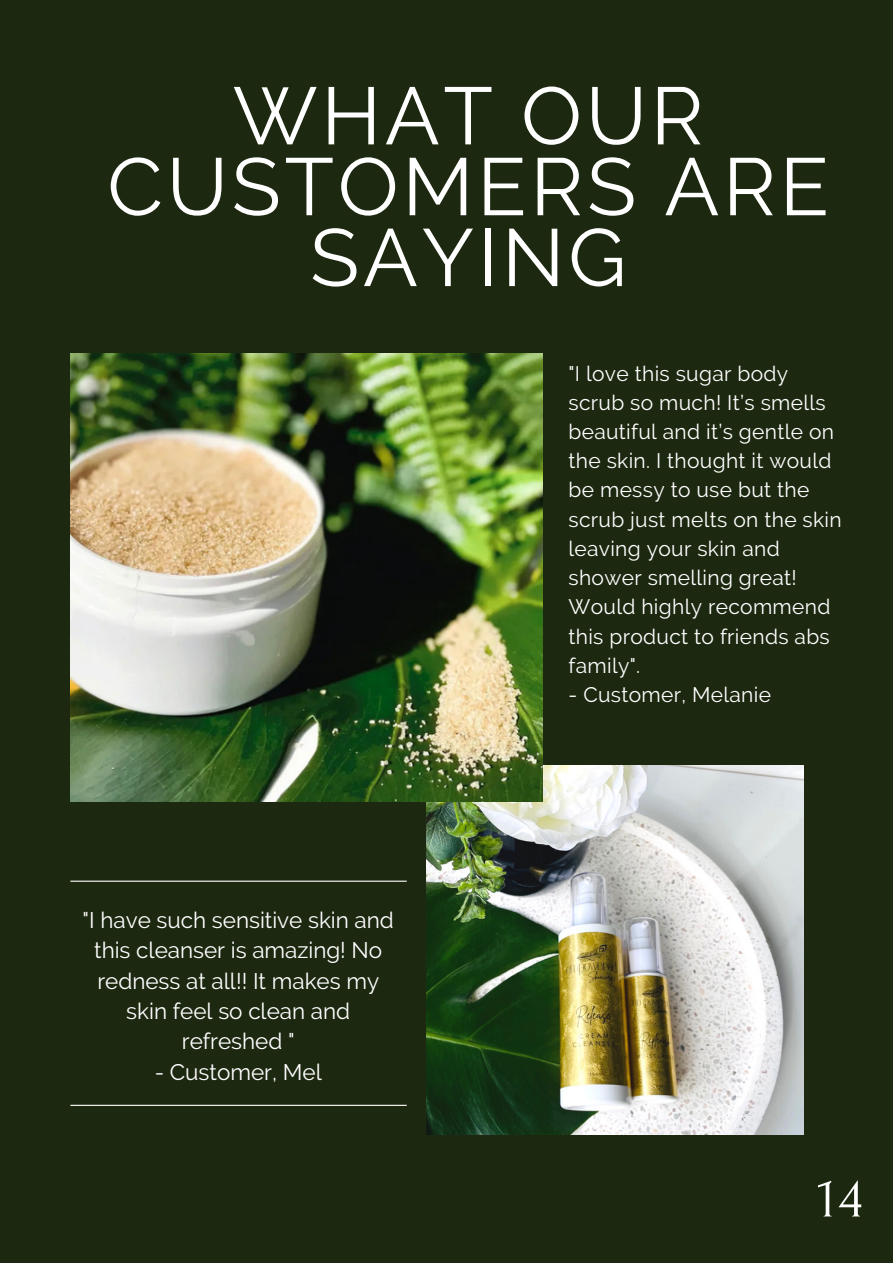
<style>
.page{position:relative;width:893px;height:1264px;background:#fff}
.page>*{position:absolute;margin:0;border:0;box-sizing:border-box;transform-origin:0 0}
.t1{font:81px/70.8px "Raleway";letter-spacing:.045em;color:#fff;text-align:center}
.t2{font:57px "Forum";color:#fff}
.t3{font:22.5px/30.3px "Raleway";color:#fff;text-align:center}
.t4{font:21px/29.2px "Raleway";letter-spacing:.015em;color:#fff}
</style>
<div class="page">
<div style="left:0;top:0;width:892px;height:1262px;background:#1c2810"></div>
<img style="left:426px;top:765px;width:377px;height:369px">
<img style="left:70px;top:353px;width:472px;height:448px">
<hr style="left:70px;top:880px;width:336px;height:1px;background:#fff">
<hr style="left:70px;top:1104px;width:336px;height:1px;background:#fff">
<h1 class="t1" style="left:107px;top:80px;width:723px">WHAT OUR<br>CUSTOMERS ARE<br>SAYING</h1>
<p class="t3" style="left:83px;top:904px;width:313px">"I have such sensitive skin and this cleanser is amazing! No redness at all!! It makes my skin feel so clean and refreshed "</p>
<p class="t3" style="left:155px;top:1056px;width:168px">- Customer, Mel</p>
<p class="t4" style="left:568px;top:358px;width:275px">"I love this sugar body scrub so much! It’s smells beautiful and it’s gentle on the skin. I thought it would be messy to use but the scrub just melts on the skin leaving your skin and shower smelling great!<br>Would highly recommend this product to friends abs family".</p>
<p class="t4" style="left:568px;top:680px;width:204px">- Customer, Melanie</p>
<h2 class="t2" style="left:817px;top:1167px;width:46px">14</h2>
</div>
